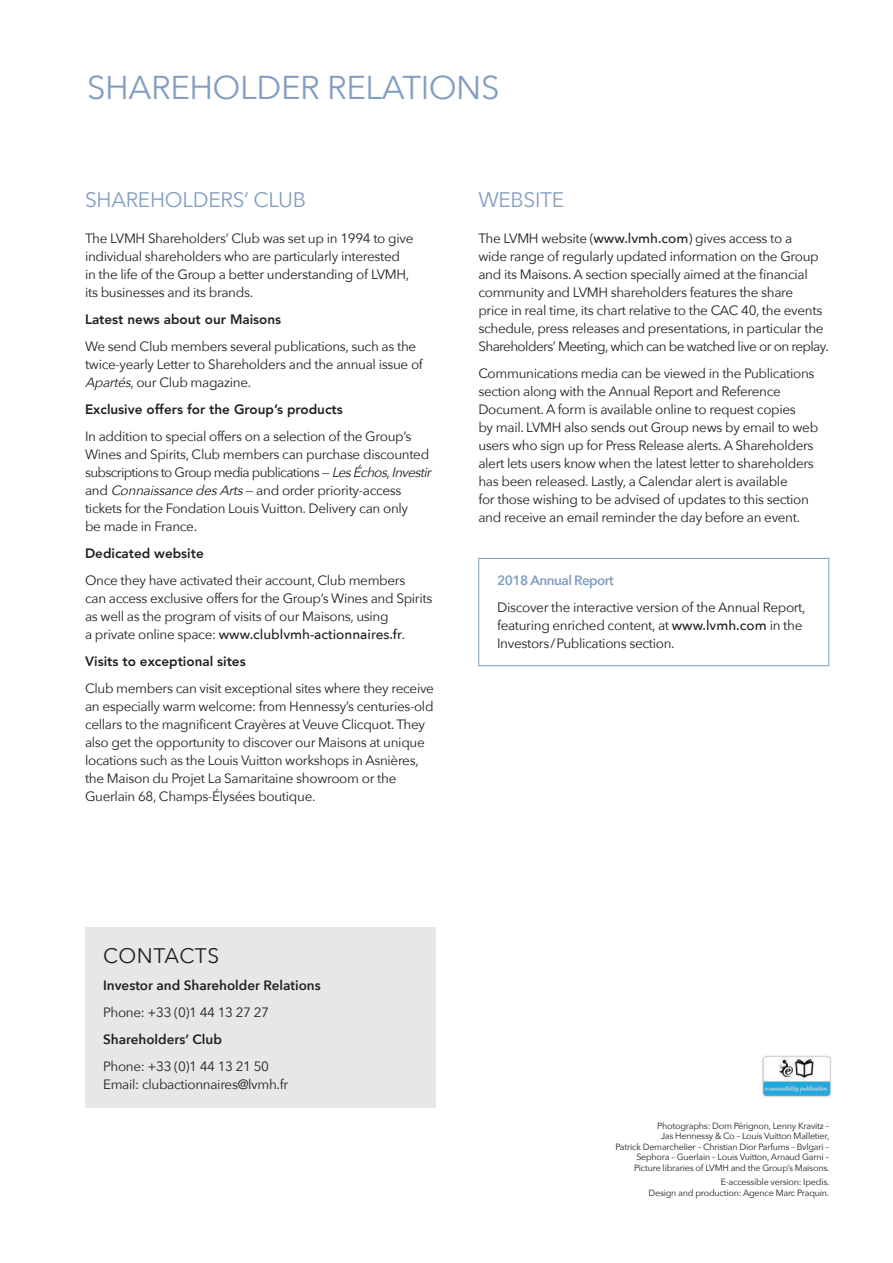
<style>
.page{position:relative;width:893px;height:1263px;background:#fff}
.page>*{position:absolute;margin:0;border:0;box-sizing:border-box;transform-origin:0 0}
.t1{font:33px "Avenir Next";letter-spacing:-.015em;color:#829ec2}
.t2{font:21px "Avenir Next";letter-spacing:-.015em;color:#829ec2}
.t3{font:21px "Avenir Next";letter-spacing:.02em;color:#231f20}
.custom{font:13.5px/18px "Avenir Next";letter-spacing:-.025em;color:#231f20}
.t4{font:800 13.5px "Avenir";color:#231f20}
.t5{font:600 13.5px "Avenir Next";color:#231f20}
.t6{font:600 13.5px "Avenir Next";letter-spacing:-.04em;color:#829ec2}
.custom-2{font:9px/10.5px "Avenir Next";letter-spacing:-.025em;color:#231f20;text-align:right}
.s1{font-style:italic}
.s2{font-weight:500}
</style>
<div class="page">
<img style="left:761px;top:1055px;width:71px;height:43px">
<div style="left:85px;top:927px;width:351px;height:180px;background:#e6e7e9"></div>
<div style="left:478px;top:558px;width:351px;height:108px;border:1px solid #829ec2"></div>
<h2 class="t1" style="left:87px;top:60px;width:414px">SHAREHOLDER RELATIONS</h2>
<h3 class="t2" style="left:85px;top:182px;width:223px">SHAREHOLDERS’ CLUB</h3>
<p class="custom" style="left:85px;top:229px;width:330px">The LVMH Shareholders’ Club was set up in 1994 to give individual shareholders who are particularly interested in the life of the Group a better understanding of LVMH, its businesses and its brands.</p>
<h4 class="t4" style="left:85px;top:311px;width:198px">Latest news about our Maisons</h4>
<p class="custom" style="left:85px;top:337px;width:339px">We send Club members several publications, such as the twice-yearly Letter to Shareholders and the annual issue of<br><span class="s1">Apartés</span>, our Club magazine.</p>
<h4 class="t4" style="left:85px;top:401px;width:259px">Exclusive offers for the Group’s products</h4>
<p class="custom" style="left:85px;top:427px;width:352px">In addition to special offers on a selection of the Group’s Wines and Spirits, Club members can purchase discounted subscriptions to Group media publications — <span class="s1">LesÉchos</span>, <span class="s1">Investir </span>and <span class="s1">ConnaissancedesArts</span>— and order priority-access tickets for the Fondation Louis Vuitton. Delivery can only<br>be made in France.</p>
<h4 class="t4" style="left:85px;top:545px;width:120px">Dedicated website</h4>
<p class="custom" style="left:85px;top:571px;width:349px">Once they have activated their account, Club members<br>can access exclusive offers for the Group’s Wines and Spirits as well as the program of visits of our Maisons, using<br>a private online space: <span class="s2">www.clublvmh-actionnaires.fr</span>.</p>
<h4 class="t4" style="left:85px;top:653px;width:162px">Visits to exceptional sites</h4>
<p class="custom" style="left:85px;top:679px;width:350px">Club members can visit exceptional sites where they receive an especially warm welcome: from Hennessy’s centuries-old cellars to the magnificent Crayères at Veuve Clicquot. They also get the opportunity to discover our Maisons at unique locations such as the Louis Vuitton workshops in Asnières, the Maison du Projet La Samaritaine showroom or the Guerlain 68, Champs-Élysées boutique.</p>
<h3 class="t2" style="left:478px;top:182px;width:88px">WEBSITE</h3>
<p class="custom" style="left:478px;top:229px;width:342px">The LVMH website (<span class="s2">www.lvmh.com</span>) gives access to a wide range of regularly updated information on the Group</p>
<p class="custom" style="left:478px;top:265px;width:352px">and its Maisons. A section specially aimed at the financial community and LVMH shareholders features the share<br>price in real time, its chart relative to the CAC 40, the events schedule, press releases and presentations, in particular the Shareholders’ Meeting, which can be watched live or on replay.</p>
<p class="custom" style="left:478px;top:364px;width:341px">Communications media can be viewed in the Publications section along with the Annual Report and Reference Document. A form is available online to request copies<br>by mail. LVMH also sends out Group news by email to web users who sign up for Press Release alerts. A Shareholders alert lets users know when the latest letter to shareholders has been released. Lastly, a Calendar alert is available<br>for those wishing to be advised of updates to this section and receive an email reminder the day before an event.</p>
<h4 class="t6" style="left:497px;top:569px;width:118px">2018 Annual Report</h4>
<p class="custom" style="left:497px;top:598px;width:310px">Discover the interactive version of the Annual Report, featuring enriched content, at <span class="s2">www.lvmh.com</span> in the<br>Investors/Publications section.</p>
<h3 class="t3" style="left:103px;top:938px;width:118px">CONTACTS</h3>
<h4 class="t5" style="left:103px;top:974px;width:219px">Investor and Shareholder Relations</h4>
<p class="custom" style="left:103px;top:1003px;width:168px">Phone: +33 (0)1 44 13 27 27</p>
<h4 class="t5" style="left:103px;top:1028px;width:120px">Shareholders’ Club</h4>
<p class="custom" style="left:103px;top:1057px;width:168px">Phone: +33 (0)1 44 13 21 50</p>
<p class="custom" style="left:103px;top:1075px;width:187px">Email: clubactionnaires@lvmh.fr</p>
<p class="custom-2" style="left:615px;top:1120px;width:215px">Photographs: Dom Pérignon, Lenny Kravitz –<br>Jas Hennessy &amp; Co – Louis Vuitton Malletier,<br>Patrick Demarchelier – Christian Dior Parfums – Bvlgari – Sephora – Guerlain – Louis Vuitton, Arnaud Garni – Picture libraries of LVMH and the Group’s Maisons.</p>
<p class="custom-2" style="left:721px;top:1177px;width:110px">E-accessible version: Ipedis.</p>
<p class="custom-2" style="left:648px;top:1187px;width:182px">Design and production: Agence Marc Praquin.</p>
</div>
